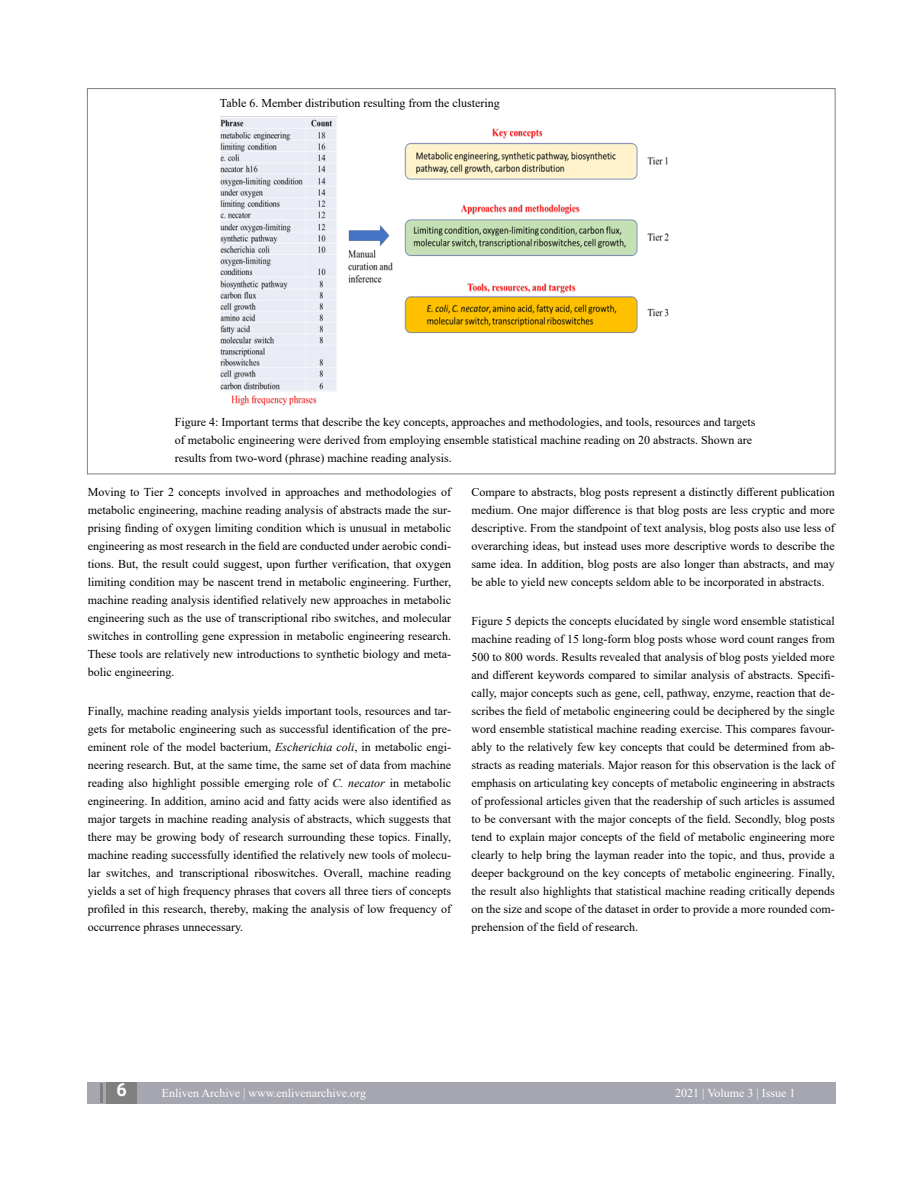
<style>
.page{position:relative;width:918px;height:1185px;background:#fff}
.page>*{position:absolute;margin:0;border:0;box-sizing:border-box;transform-origin:0 0}
.t1{font:700 18px "Roboto";color:#fff}
.t2{font:12px/18px "Times New Roman";color:#000;text-align:justify}
.t3{font:12px "Times New Roman";color:#fff}
.s1{font-style:italic}
</style>
<div class="page">
<div style="left:87px;top:1082px;width:749px;height:22px;background:#a5a6af"></div>
<hr style="left:100px;top:1084px;width:3px;height:19px;background:#808080">
<div style="left:106px;top:1083px;width:31px;height:21px;background:#808080"></div>
<div style="left:87px;top:88px;width:749px;height:386px;background:#fff;border:1px solid #808080"></div>
<img style="left:220px;top:116px;width:449px;height:290px">
<p class="t2" style="left:220px;top:93px;width:281px">Table 6. Member distribution resulting from the clustering</p>
<p class="t2" style="left:175px;top:413px;width:582px;text-align:left">Figure 4: Important terms that describe the key concepts, approaches and methodologies, and tools, resources and targets of metabolic engineering were derived from employing ensemble statistical machine reading on 20 abstracts. Shown are results from two-word (phrase) machine reading analysis.</p>
<p class="t2" style="left:88px;top:482px;width:365px">Moving to Tier 2 concepts involved in approaches and methodologies of metabolic engineering, machine reading analysis of abstracts made the sur&shy;prising finding of oxygen limiting condition which is unusual in metabolic engineering as most research in the field are conducted under aerobic condi&shy;tions. But, the result could suggest, upon further verification, that oxygen limiting condition may be nascent trend in metabolic engineering. Further, machine reading analysis identified relatively new approaches in metabolic engineering such as the use of transcriptional ribo switches, and molecular switches in controlling gene expression in metabolic engineering research.<br>These tools are relatively new introductions to synthetic biology and meta&shy;bolic engineering.</p>
<p class="t2" style="left:88px;top:701px;width:365px">Finally, machine reading analysis yields important tools, resources and tar&shy;gets for metabolic engineering such as successful identification of the pre&shy;eminent role of the model bacterium, <span class="s1">Escherichia coli</span>, in metabolic engi&shy;neering research. But, at the same time, the same set of data from machine reading also highlight possible emerging role of <span class="s1">C. necator</span> in metabolic engineering. In addition, amino acid and fatty acids were also identified as major targets in machine reading analysis of abstracts, which suggests that there may be growing body of research surrounding these topics. Finally, machine reading successfully identified the relatively new tools of molecu&shy;lar switches, and transcriptional riboswitches. Overall, machine reading yields a set of high frequency phrases that covers all three tiers of concepts profiled in this research, thereby, making the analysis of low frequency of occurrence phrases unnecessary.</p>
<p class="t2" style="left:471px;top:482px;width:365px">Compare to abstracts, blog posts represent a distinctly different publication medium. One major difference is that blog posts are less cryptic and more descriptive. From the standpoint of text analysis, blog posts also use less of overarching ideas, but instead uses more descriptive words to describe the same idea. In addition, blog posts are also longer than abstracts, and may be able to yield new concepts seldom able to be incorporated in abstracts.</p>
<p class="t2" style="left:471px;top:611px;width:365px">Figure 5 depicts the concepts elucidated by single word ensemble statistical machine reading of 15 long-form blog posts whose word count ranges from 500 to 800 words. Results revealed that analysis of blog posts yielded more and different keywords compared to similar analysis of abstracts. Specifi&shy;cally, major concepts such as gene, cell, pathway, enzyme, reaction that de&shy;scribes the field of metabolic engineering could be deciphered by the single word ensemble statistical machine reading exercise. This compares favour&shy;ably to the relatively few key concepts that could be determined from ab&shy;stracts as reading materials. Major reason for this observation is the lack of emphasis on articulating key concepts of metabolic engineering in abstracts of professional articles given that the readership of such articles is assumed to be conversant with the major concepts of the field. Secondly, blog posts tend to explain major concepts of the field of metabolic engineering more clearly to help bring the layman reader into the topic, and thus, provide a deeper background on the key concepts of metabolic engineering. Finally, the result also highlights that statistical machine reading critically depends on the size and scope of the dataset in order to provide a more rounded com&shy;prehension of the field of research.</p>
<h1 class="t1" style="left:116px;top:1077px;width:12px">6</h1>
<p class="t3" style="left:162px;top:1085px;width:206px">Enliven Archive | www.enlivenarchive.org</p>
<p class="t3" style="left:675px;top:1084px;width:122px">2021 | Volume 3 | Issue 1</p>
</div>
